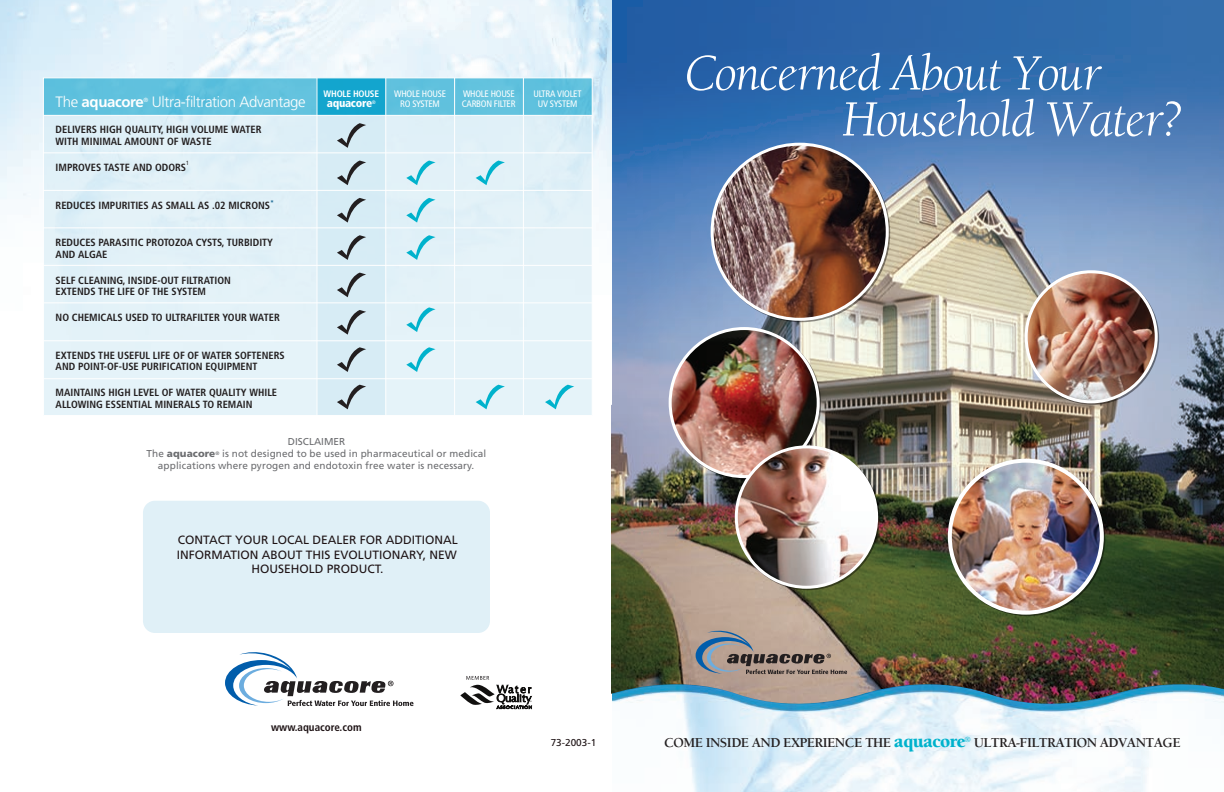
<style>
.page{position:relative;width:1224px;height:792px;background:#fff}
.page>*{position:absolute;margin:0;border:0;box-sizing:border-box;transform-origin:0 0}
.t1{font:italic 52.1px/46px "Berkeley";letter-spacing:-.025em;color:#fff}
.t2{font:300 15px "Frutiger";letter-spacing:-.025em;color:#fff}
.t3{font:700 15px "Frutiger";letter-spacing:-.025em;color:#fff}
.t4{font:700 14px "Berkeley";letter-spacing:-.04em;color:#231f20}
.t5{font:12px/14.4px "Frutiger";color:#1e1315;text-align:center}
.t6{font:900 condensed 11.5px "Frutiger";letter-spacing:-.025em;color:#fff}
.t7{font:700 condensed 11px "Frutiger";color:#1e1315}
.t8{font:700 condensed 10.4px/11.5px "Frutiger";color:#231f20}
.t9{font:10px/12px "Frutiger";letter-spacing:.01em;color:#6c6d70;text-align:center}
.t10{font:10px "Frutiger";color:#1e1315}
.t11{font:condensed 9.4px/10.4px "Frutiger";letter-spacing:-.025em;color:#fff;text-align:center}
.t12{font:700 condensed 9.4px "Frutiger";letter-spacing:-.025em;color:#fff}
.t13{font:300 6px "Frutiger";color:#fff}
.t14{font:condensed 6px "Frutiger";color:#231f20}
.t15{font:condensed 5px "Frutiger";color:#fff}
.s1{font-weight:300}
.s2{font-weight:900}
.s3{font-weight:900;font-size:19px;color:#00b2cc}
</style>
<div class="page">
<img style="left:684px;top:716px;width:540px;height:76px">
<img style="left:611px;top:0;width:613px;height:716px">
<img style="left:0;top:0;width:612px;height:405px">
<div style="left:143px;top:501px;width:347px;height:132px;background:#e0f0f7"></div>
<img style="left:950px;top:461px;width:152px;height:150px">
<div style="left:948px;top:459px;width:156px;height:156px;border:4px solid #fff;border-radius:50%"></div>
<img style="left:713px;top:144px;width:174px;height:175px;border-radius:50%">
<img style="left:670px;top:329px;width:148px;height:148px;border-radius:50%">
<div style="left:669px;top:327px;width:151px;height:151px;border:3px solid #fff;border-radius:50%"></div>
<img style="left:1026px;top:272px;width:130px;height:130px;border-radius:50%">
<div style="left:1025px;top:270px;width:133px;height:133px;border:3px solid #fff;border-radius:50%"></div>
<img style="left:737px;top:447px;width:140px;height:139px;border-radius:50%">
<div style="left:735px;top:445px;width:143px;height:144px;border:3px solid #fff;border-radius:50%"></div>
<svg style="left:43px;top:77px;width:550px;height:338px;background:#d0e9f3"></svg>
<svg style="left:696px;top:630px;width:151px;height:44px;background:#998d87"></svg>
<svg style="left:225px;top:652px;width:188px;height:54px"></svg>
<svg style="left:460px;top:676px;width:73px;height:33px"></svg>
<h2 class="t3" style="left:56px;top:93px;width:90px"><span class="s1">The</span> aquacore</h2>
<p class="t13" style="left:143px;top:97px;width:6px">®</p>
<h2 class="t2" style="left:152px;top:94px;width:155px">Ultra-filtration Advantage</h2>
<p class="t8" style="left:56px;top:124px;width:207px">DELIVERS HIGH QUALITY, HIGH VOLUME WATER<br>WITH MINIMAL AMOUNT OF WASTE</p>
<p class="t8" style="left:56px;top:162px;width:132px">IMPROVES TASTE AND ODORS</p>
<p class="t14" style="left:186px;top:159px;width:4px">1</p>
<p class="t8" style="left:56px;top:199px;width:220px">REDUCES IMPURITIES AS SMALL AS .02 MICRONS<sup>*</sup></p>
<p class="t8" style="left:56px;top:237px;width:219px">REDUCES PARASITIC PROTOZOA CYSTS, TURBIDITY<br>AND ALGAE</p>
<p class="t8" style="left:56px;top:274px;width:177px">SELF CLEANING, INSIDE-OUT FILTRATION<br>EXTENDS THE LIFE OF THE SYSTEM</p>
<p class="t8" style="left:56px;top:312px;width:226px">NO CHEMICALS USED TO ULTRAFILTER YOUR WATER</p>
<p class="t8" style="left:56px;top:350px;width:231px">EXTENDS THE USEFUL LIFE OF OF WATER SOFTENERS<br>AND POINT-OF-USE PURIFICATION EQUIPMENT</p>
<p class="t8" style="left:56px;top:387px;width:223px">MAINTAINS HIGH LEVEL OF WATER QUALITY WHILE<br>ALLOWING ESSENTIAL MINERALS TO REMAIN</p>
<p class="t12" style="left:324px;top:88px;width:57px">WHOLE HOUSE</p>
<p class="t6" style="left:327px;top:96px;width:47px">aquacore</p>
<p class="t15" style="left:372px;top:100px;width:5px">®</p>
<p class="t11" style="left:394px;top:89px;width:53px">WHOLE HOUSE<br>RO SYSTEM</p>
<p class="t11" style="left:462px;top:89px;width:55px;text-align:left">WHOLE HOUSE<br>CARBON FILTER</p>
<p class="t11" style="left:533px;top:89px;width:50px">ULTRA VIOLET<br>UV SYSTEM</p>
<p class="t9" style="left:147px;top:435px;width:341px">DISCLAIMER<br>The <span class="s2">aquacore</span><sup>®</sup> is not designed to be used in pharmaceutical or medical applications where pyrogen and endotoxin free water is necessary.</p>
<p class="t5" style="left:177px;top:533px;width:283px">CONTACT YOUR LOCAL DEALER FOR ADDITIONAL<br>INFORMATION ABOUT THIS EVOLUTIONARY, NEW<br>HOUSEHOLD PRODUCT.</p>
<p class="t7" style="left:271px;top:721px;width:92px">www.aquacore.com</p>
<p class="t10" style="left:551px;top:737px;width:47px">73-2003-1</p>
<h1 class="t1" style="left:842px;top:52px;width:340px;text-indent:-158px">Concerned About Your<br>Household Water?</h1>
<h3 class="t4" style="left:664px;top:735px;width:518px">COME INSIDE AND EXPERIENCE THE <span class="s3">aquacore</span><sup>®</sup> ULTRA-FILTRATION ADVANTAGE</h3>
</div>
